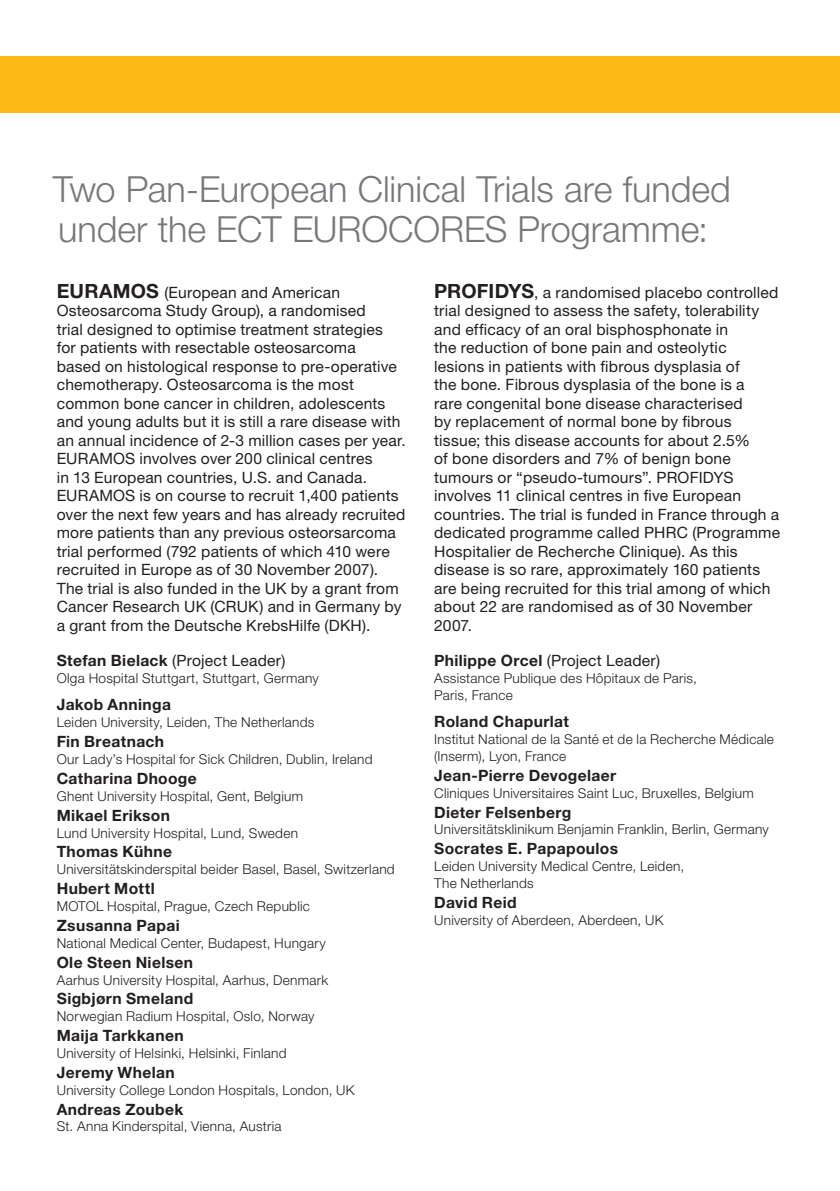
<style>
.page{position:relative;width:840px;height:1191px;background:#fff}
.page>*{position:absolute;margin:0;border:0;box-sizing:border-box;transform-origin:0 0}
.t1{font:300 36px/40px "Helvetica Neue LT Std";color:#76787b}
.t2{font:15.6px/18.6px "Helvetica Neue LT Std";letter-spacing:.015em;color:#231f20}
.t3{font:700 15.6px "Helvetica Neue LT Std";letter-spacing:.025em;color:#231f20}
.t4{font:300 13.6px/16.8px "Helvetica Neue LT Std";letter-spacing:.02em;color:#231f20}
.s1{font-weight:700;font-size:19.6px}
.s2{font-weight:700}
</style>
<div class="page">
<div style="left:0;top:57px;width:839px;height:56px;background:#fcb814"></div>
<h1 class="t1" style="left:53px;top:168px;width:679px">Two Pan-European Clinical Trials are funded under the ECT EUROCORES Programme:</h1>
<p class="t2" style="left:57px;top:282px;width:350px"><span class="s1">EU RAMOS</span> (European and American Osteosarcoma Study Group), a randomised<br>trial designed to optimise treatment strategies for patients with resectable osteosarcoma<br>based on histological response to pre-operative chemotherapy. Osteosarcoma is the most common bone cancer in children, adolescents and young adults but it is still a rare disease with an annual incidence of 2-3 million cases per year.<br>EURAMOS involves over 200 clinical centres<br>in 13 European countries, U.S. and Canada.<br>EURAMOS is on course to recruit 1,400 patients over the next few years and has already recruited more patients than any previous osteorsarcoma trial performed (792 patients of which 410 were recruited in Europe as of 30 November 2007).<br>The trial is also funded in the UK by a grant from Cancer Research UK (CRUK) and in Germany by a grant from the Deutsche KrebsHilfe (DKH).</p>
<p class="t2" style="left:57px;top:651px;width:230px"><span class="s2">Stefan Bielack</span> (Project Leader)</p>
<p class="t4" style="left:57px;top:669px;width:263px">Olga Hospital Stuttgart, Stuttgart, Germany</p>
<p class="t3" style="left:57px;top:695px;width:116px">Jakob Anninga</p>
<p class="t4" style="left:57px;top:713px;width:259px">Leiden University, Leiden, The Netherlands</p>
<p class="t3" style="left:57px;top:732px;width:109px">Fin Breatnach</p>
<p class="t4" style="left:57px;top:750px;width:317px">Our Lady’s Hospital for Sick Children, Dublin, Ireland</p>
<p class="t3" style="left:57px;top:768px;width:141px">Catharina Dhooge</p>
<p class="t4" style="left:57px;top:787px;width:248px">Ghent University Hospital, Gent, Belgium</p>
<p class="t3" style="left:57px;top:805px;width:115px">Mikael Erikson</p>
<p class="t4" style="left:57px;top:824px;width:243px">Lund University Hospital, Lund, Sweden</p>
<p class="t3" style="left:57px;top:842px;width:117px">Thomas Kühne</p>
<p class="t4" style="left:57px;top:860px;width:339px">Universitätskinderspital beider Basel, Basel, Switzerland</p>
<p class="t3" style="left:57px;top:879px;width:99px">Hubert Mottl</p>
<p class="t4" style="left:57px;top:897px;width:254px">MOTOL Hospital, Prague, Czech Republic</p>
<p class="t3" style="left:57px;top:915px;width:124px">Zsusanna Papai</p>
<p class="t4" style="left:57px;top:934px;width:270px">National Medical Center, Budapest, Hungary</p>
<p class="t3" style="left:57px;top:952px;width:138px">Ole Steen Nielsen</p>
<p class="t4" style="left:57px;top:971px;width:273px">Aarhus University Hospital, Aarhus, Denmark</p>
<p class="t3" style="left:57px;top:989px;width:138px">Sigbjørn Smeland</p>
<p class="t4" style="left:57px;top:1007px;width:259px">Norwegian Radium Hospital, Oslo, Norway</p>
<p class="t3" style="left:57px;top:1026px;width:128px">Maija Tarkkanen</p>
<p class="t4" style="left:57px;top:1044px;width:231px">University of Helsinki, Helsinki, Finland</p>
<p class="t3" style="left:57px;top:1062px;width:119px">Jeremy Whelan</p>
<p class="t4" style="left:57px;top:1081px;width:299px">University College London Hospitals, London, UK</p>
<p class="t3" style="left:57px;top:1099px;width:128px">Andreas Zoubek</p>
<p class="t4" style="left:57px;top:1118px;width:226px">St. Anna Kinderspital, Vienna, Austria</p>
<p class="t2" style="left:434px;top:282px;width:347px"><span class="s1">PROFIDYS</span>, a randomised placebo controlled trial designed to assess the safety, tolerability and efficacy of an oral bisphosphonate in<br>the reduction of bone pain and osteolytic lesions in patients with fibrous dysplasia of<br>the bone. Fibrous dysplasia of the bone is a<br>rare congenital bone disease characterised<br>by replacement of normal bone by fibrous tissue; this disease accounts for about 2.5%<br>of bone disorders and 7% of benign bone tumours or “pseudo-tumours”. PROFIDYS involves 11 clinical centres in five European countries. The trial is funded in France through a dedicated programme called PHRC (Programme Hospitalier de Recherche Clinique). As this disease is so rare, approximately 160 patients are being recruited for this trial among of which about 22 are randomised as of 30 November 2007.</p>
<p class="t2" style="left:434px;top:651px;width:227px"><span class="s2">Philippe Orcel</span> (Project Leader)</p>
<p class="t4" style="left:434px;top:669px;width:264px">Assistance Publique des Hôpitaux de Paris,<br>Paris, France</p>
<p class="t3" style="left:434px;top:712px;width:136px">Roland Chapurlat</p>
<p class="t4" style="left:434px;top:730px;width:341px">Institut National de la Santé et de la Recherche Médicale (Inserm), Lyon, France</p>
<p class="t3" style="left:434px;top:765px;width:183px">Jean-Pierre Devogelaer</p>
<p class="t4" style="left:434px;top:784px;width:321px">Cliniques Universitaires Saint Luc, Bruxelles, Belgium</p>
<p class="t3" style="left:434px;top:802px;width:139px">Dieter Felsenberg</p>
<p class="t4" style="left:434px;top:821px;width:336px">Universitätsklinikum Benjamin Franklin, Berlin, Germany</p>
<p class="t3" style="left:434px;top:839px;width:185px">Socrates E. Papapoulos</p>
<p class="t4" style="left:434px;top:857px;width:251px">Leiden University Medical Centre, Leiden,<br>The Netherlands</p>
<p class="t3" style="left:434px;top:892px;width:84px">David Reid</p>
<p class="t4" style="left:434px;top:911px;width:231px">University of Aberdeen, Aberdeen, UK</p>
</div>
